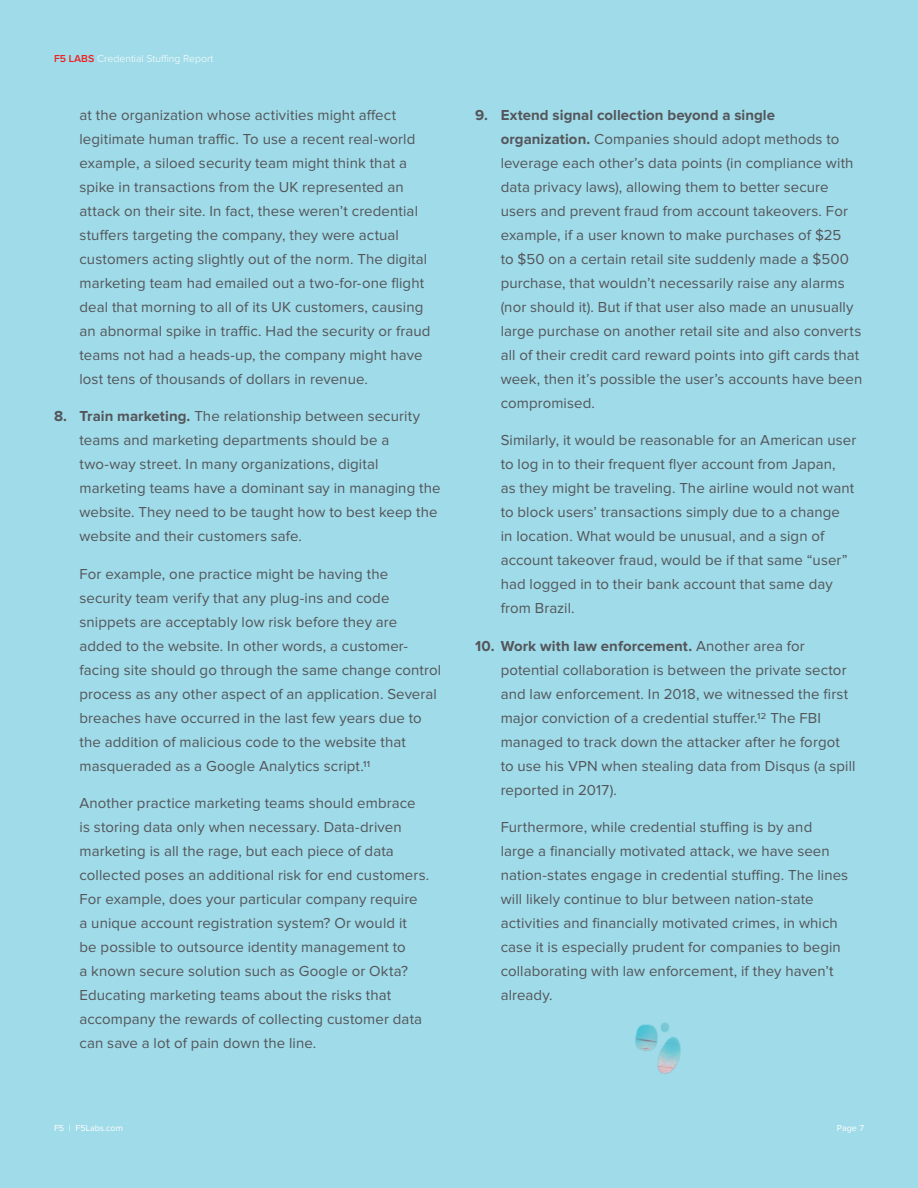
<style>
.page{position:relative;width:918px;height:1188px;background:#9fdbe8}
.page>*{position:absolute;margin:0;border:0;box-sizing:border-box;transform-origin:0 0}
.t1{font:15px/24px "Proxima Nova";letter-spacing:.005em;color:#54555a}
.t2{font:300 10.5px "Proxima Nova";color:#fff}
.t3{font:9px "Proxima Nova";color:#fff}
.s1{font-weight:600;color:#ee2123}
.s2{font-weight:700}
</style>
<div class="page">
<img style="left:635px;top:1022px;width:46px;height:52px">
<p class="t2" style="left:54px;top:54px;width:161px"><span class="s1">F5 LABS</span> Credential Stuffing Report</p>
<p class="t1" style="left:80px;top:103px;width:353px">at the organization whose activities might affect legitimate human traffic. To use a recent real-world example, a siloed security team might think that a spike in transactions from the UK represented an attack on their site. In fact, these weren’t credential stuffers targeting the company, they were actual customers acting slightly out of the norm. The digital marketing team had emailed out a two-for-one flight deal that morning to all of its UK customers, causing an abnormal spike in traffic. Had the security or fraud teams not had a heads-up, the company might have lost tens of thousands of dollars in revenue.</p>
<p class="t1" style="left:80px;top:405px;width:363px;text-indent:-26px"><span class="s2">8. Train marketing.</span> The relationship between security teams and marketing departments should be a two-way street. In many organizations, digital marketing teams have a dominant say in managing the website. They need to be taught how to best keep the website and their customers safe.</p>
<p class="t1" style="left:80px;top:562px;width:363px">For example, one practice might be having the security team verify that any plug-ins and code snippets are acceptably low risk before they are added to the website. In other words, a customer&shy;facing site should go through the same change control process as any other aspect of an application. Several breaches have occurred in the last few years due to the addition of malicious code to the website that masqueraded as a Google Analytics script.11</p>
<p class="t1" style="left:80px;top:792px;width:351px">Another practice marketing teams should embrace is storing data only when necessary. Data-driven marketing is all the rage, but each piece of data collected poses an additional risk for end customers.<br>For example, does your particular company require a unique account registration system? Or would it<br>be possible to outsource identity management to<br>a known secure solution such as Google or Okta?<br>Educating marketing teams about the risks that accompany the rewards of collecting customer data can save a lot of pain down the line.</p>
<p class="t1" style="left:501px;top:103px;width:363px;text-indent:-26px"><span class="s2">9. Extend signal collection beyond a single organization.</span> Companies should adopt methods to leverage each other’s data points (in compliance with data privacy laws), allowing them to better secure users and prevent fraud from account takeovers. For example, if a user known to make purchases of $25<br>to $50 on a certain retail site suddenly made a $500 purchase, that wouldn’t necessarily raise any alarms (nor should it). But if that user also made an unusually large purchase on another retail site and also converts all of their credit card reward points into gift cards that week, then it’s possible the user’s accounts have been compromised.</p>
<p class="t1" style="left:501px;top:429px;width:357px">Similarly, it would be reasonable for an American user to log in to their frequent flyer account from Japan,<br>as they might be traveling. The airline would not want to block users’ transactions simply due to a change<br>in location. What would be unusual, and a sign of account takeover fraud, would be if that same “user” had logged in to their bank account that same day from Brazil.</p>
<p class="t1" style="left:501px;top:634px;width:356px;text-indent:-26px"><span class="s2">10. Work with law enforcement.</span> Another area for potential collaboration is between the private sector and law enforcement. In 2018, we witnessed the first major conviction of a credential stuffer.12 The FBI managed to track down the attacker after he forgot to use his VPN when stealing data from Disqus (a spill reported in 2017).</p>
<p class="t1" style="left:501px;top:816px;width:349px">Furthermore, while credential stuffing is by and large a financially motivated attack, we have seen nation-states engage in credential stuffing. The lines will likely continue to blur between nation-state activities and financially motivated crimes, in which case it is especially prudent for companies to begin collaborating with law enforcement, if they haven’t already.</p>
<p class="t3" style="left:54px;top:1124px;width:71px">F5 | F5Labs.com</p>
<p class="t3" style="left:837px;top:1124px;width:29px">Page 7</p>
</div>
